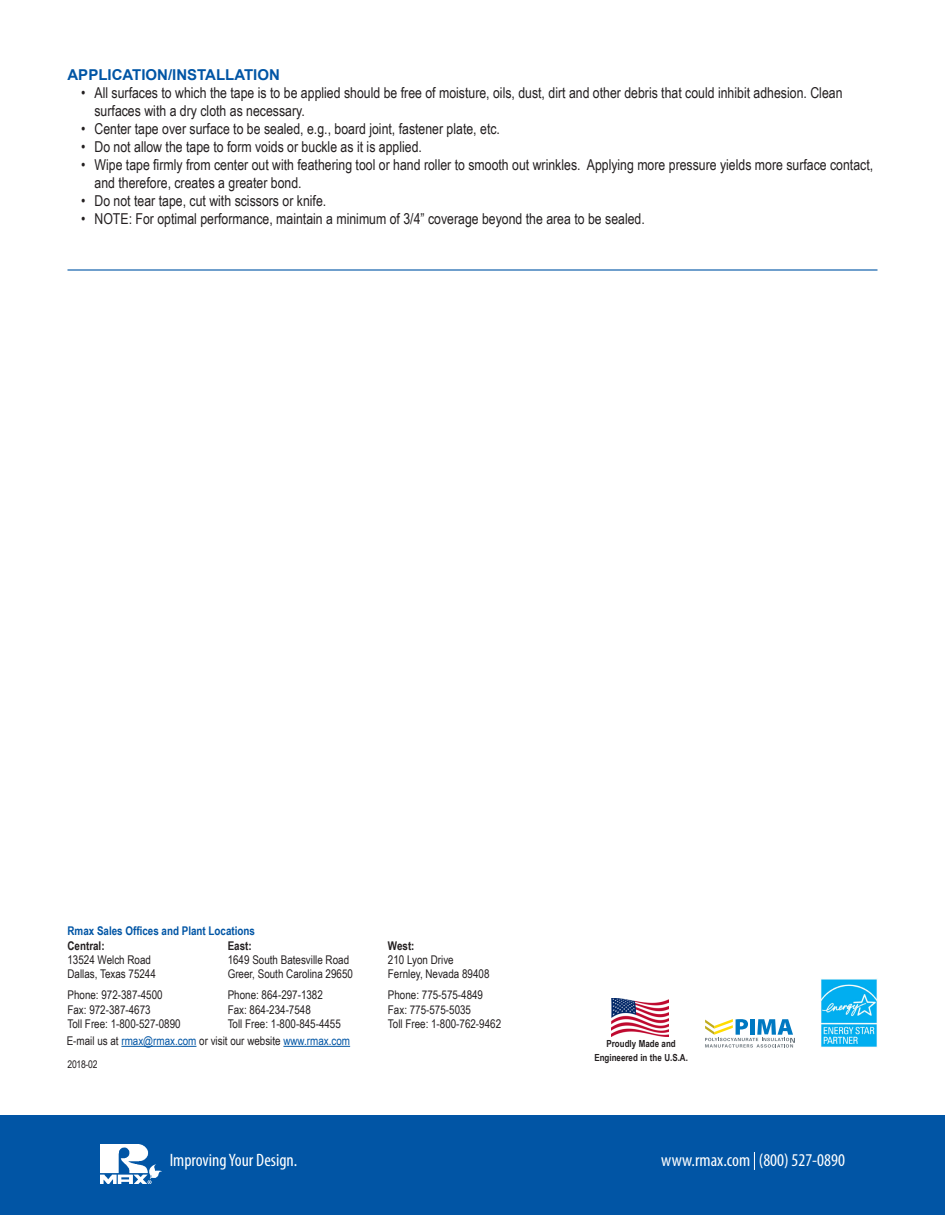
<style>
.page{position:relative;width:945px;height:1215px;background:#fff}
.page>*{position:absolute;margin:0;border:0;box-sizing:border-box;transform-origin:0 0}
.t1{font:condensed 18px "Myriad Pro";color:#fff}
.t2{font:15px/18px "Arial Narrow";color:#231f20}
.Heading_1{font:700 15px "Arial";color:#0155a5}
.t3{font:12px "Arial Narrow";color:#231f20}
.t4{font:700 12px "Arial Narrow";color:#0155a5}
.t5{font:700 12px "Arial Narrow";color:#231f20}
.Copyright{font:10.5px "Arial Narrow";letter-spacing:-.025em;color:#231f20}
.Bullet{font:700 9.75px "Arial Narrow";color:#231f20}
.s1{color:#0155a5}
</style>
<div class="page">
<div style="left:0;top:1115px;width:945px;height:100px;background:#0155a5"></div>
<svg style="left:754px;top:1152px;width:1px;height:18px"></svg>
<img style="left:100px;top:1144px;width:62px;height:39px">
<img style="left:821px;top:979px;width:56px;height:68px">
<svg style="left:705px;top:1019px;width:90px;height:29px"></svg>
<hr style="left:121px;top:1046px;width:75px;height:1px;background:#0155a5">
<hr style="left:283px;top:1046px;width:67px;height:1px;background:#0155a5">
<img style="left:612px;top:998px;width:57px;height:38px">
<hr style="left:68px;top:269px;width:810px;height:2px;background:#0155a5">
<p class="Heading_1" style="left:68px;top:64px;width:214px">APPLICATION/INSTALLATION</p>
<p class="t2" style="left:94px;top:83px;width:750px;text-indent:-14px">• All surfaces to which the tape is to be applied should be free of moisture, oils, dust, dirt and other debris that could inhibit adhesion. Clean surfaces with a dry cloth as necessary.</p>
<p class="t2" style="left:81px;top:119px;width:420px">• Center tape over surface to be sealed, e.g., board joint, fastener plate, etc.</p>
<p class="t2" style="left:81px;top:137px;width:342px">• Do not allow the tape to form voids or buckle as it is applied.</p>
<p class="t2" style="left:94px;top:155px;width:780px;text-indent:-14px">• Wipe tape firmly from center out with feathering tool or hand roller to smooth out wrinkles. Applying more pressure yields more surface contact, and therefore, creates a greater bond.</p>
<p class="t2" style="left:81px;top:191px;width:247px">• Do not tear tape, cut with scissors or knife.</p>
<p class="t2" style="left:81px;top:209px;width:565px">• NOTE: For optimal performance, maintain a minimum of 3/4” coverage beyond the area to be sealed.</p>
<p class="t4" style="left:67px;top:922px;width:189px">Rmax Sales Offices and Plant Locations</p>
<p class="t5" style="left:67px;top:936px;width:39px">Central:</p>
<p class="t3" style="left:67px;top:951px;width:85px">13524 Welch Road</p>
<p class="t3" style="left:67px;top:965px;width:90px">Dallas, Texas 75244</p>
<p class="t3" style="left:67px;top:986px;width:97px">Phone: 972-387-4500</p>
<p class="t3" style="left:67px;top:1001px;width:85px">Fax: 972-387-4673</p>
<p class="t3" style="left:67px;top:1015px;width:115px">Toll Free: 1-800-527-0890</p>
<p class="t5" style="left:228px;top:936px;width:26px">East:</p>
<p class="t3" style="left:228px;top:951px;width:123px">1649 South Batesville Road</p>
<p class="t3" style="left:228px;top:965px;width:127px">Greer, South Carolina 29650</p>
<p class="t3" style="left:228px;top:986px;width:97px">Phone: 864-297-1382</p>
<p class="t3" style="left:228px;top:1001px;width:85px">Fax: 864-234-7548</p>
<p class="t3" style="left:228px;top:1015px;width:115px">Toll Free: 1-800-845-4455</p>
<p class="t3" style="left:67px;top:1032px;width:285px">E-mail us at <span class="s1">rmax@rmax.com</span> or visit our website <span class="s1">www.rmax.com</span></p>
<p class="Copyright" style="left:67px;top:1057px;width:32px">2018-02</p>
<p class="t5" style="left:388px;top:936px;width:28px">West:</p>
<p class="t3" style="left:388px;top:951px;width:67px">210 Lyon Drive</p>
<p class="t3" style="left:388px;top:965px;width:103px">Fernley, Nevada 89408</p>
<p class="t3" style="left:388px;top:986px;width:97px">Phone: 775-575-4849</p>
<p class="t3" style="left:388px;top:1001px;width:85px">Fax: 775-575-5035</p>
<p class="t3" style="left:388px;top:1015px;width:115px">Toll Free: 1-800-762-9462</p>
<p class="Bullet" style="left:607px;top:1037px;width:71px">Proudly Made and</p>
<p class="Bullet" style="left:594px;top:1050px;width:95px">Engineered in the U.S.A.</p>
<p class="t1" style="left:170px;top:1149px;width:129px">Improving Your Design.</p>
<p class="t1" style="left:661px;top:1149px;width:185px">www.rmax.com (800) 527-0890</p>
</div>
